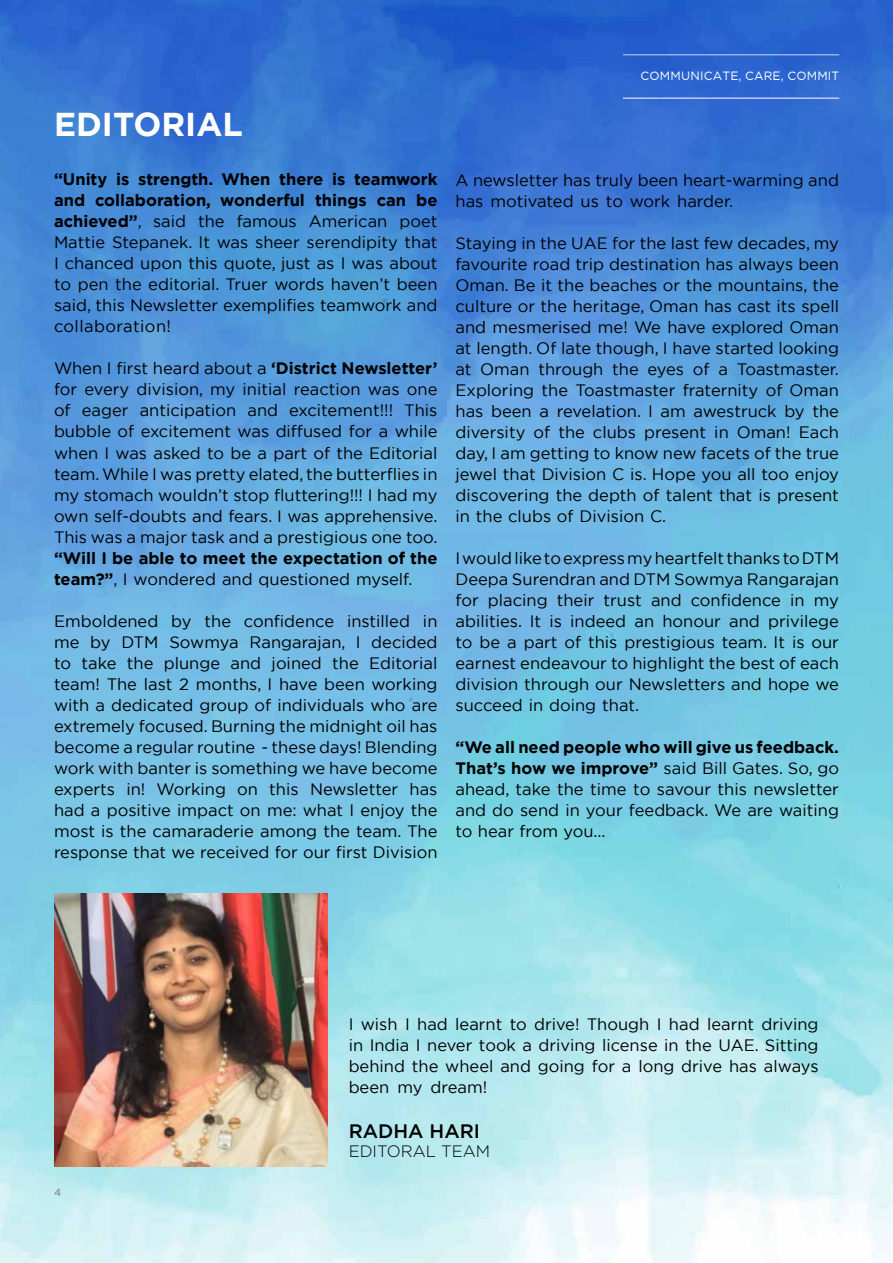
<style>
.page{position:relative;width:893px;height:1263px;background:#fff}
.page>*{position:absolute;margin:0;border:0;box-sizing:border-box;transform-origin:0 0}
.t1{font:700 33px "Gotham";color:#fff}
.t2{font:500 19.5px "Gotham";color:#000}
.t3{font:16.5px/21px "Gotham";color:#000;text-align:justify}
.t4{font:700 16.5px/21px "Gotham";color:#000}
.t5{font:300 16.5px "Gotham";color:#000}
.t6{font:12px "Gotham";letter-spacing:.015em;color:#fff}
.t7{font:500 10.5px "Gotham";color:#939598}
.s1{font-weight:700}
.s2{font-weight:400}
</style>
<div class="page">
<img style="left:0;top:0;width:893px;height:1263px">
<hr style="left:623px;top:98px;width:216px;height:1px;background:#fff">
<hr style="left:623px;top:54px;width:216px;height:2px;background:#fff">
<img style="left:54px;top:893px;width:273px;height:273px">
<h1 class="t1" style="left:54px;top:102px;width:190px">EDITORIAL</h1>
<p class="t3" style="left:54px;top:169px;width:385px"><span class="s1">“Unity is strength. When there is teamwork and collaboration, wonderful things can be achieved”</span>, said the famous American poet Mattie Stepanek. It was sheer serendipity that I chanced upon this quote, just as I was about to pen the editorial. Truer words haven’t been said, this Newsletter exemplifies teamwork and collaboration!</p>
<p class="t3" style="left:54px;top:358px;width:385px">When I first heard about a <span class="s1">‘District Newsletter’ </span>for every division, my initial reaction was one of eager anticipation and excitement!!! This bubble of excitement was diffused for a while when I was asked to be a part of the Editorial team. While I was pretty elated, the butterflies in my stomach wouldn’t stop fluttering!!! I had my own self-doubts and fears. I was apprehensive.<br>This was a major task and a prestigious one too.</p>
<p class="t4" style="left:54px;top:547px;width:385px">“Will I be able to meet the expectation of the team?”<span class="s2">, I wondered and questioned myself.</span></p>
<p class="t3" style="left:54px;top:610px;width:385px">Emboldened by the confidence instilled in me by DTM Sowmya Rangarajan, I decided to take the plunge and joined the Editorial team! The last 2 months, I have been working with a dedicated group of individuals who are extremely focused. Burning the midnight oil has become a regular routine - these days! Blending work with banter is something we have become experts in! Working on this Newsletter has had a positive impact on me: what I enjoy the most is the camaraderie among the team. The response that we received for our first Division</p>
<p class="t6" style="left:641px;top:70px;width:200px">COMMUNICATE, CARE, COMMIT</p>
<p class="t3" style="left:455px;top:169px;width:385px">A newsletter has truly been heart-warming and has motivated us to work harder.</p>
<p class="t3" style="left:455px;top:232px;width:385px">Staying in the UAE for the last few decades, my favourite road trip destination has always been Oman. Be it the beaches or the mountains, the culture or the heritage, Oman has cast its spell and mesmerised me! We have explored Oman at length. Of late though, I have started looking at Oman through the eyes of a Toastmaster.<br>Exploring the Toastmaster fraternity of Oman has been a revelation. I am awestruck by the diversity of the clubs present in Oman! Each day, I am getting to know new facets of the true jewel that Division C is. Hope you all too enjoy discovering the depth of talent that is present in the clubs of Division C.</p>
<p class="t3" style="left:455px;top:547px;width:385px">I would like to express my heartfelt thanks to DTM Deepa Surendran and DTM Sowmya Rangarajan for placing their trust and confidence in my abilities. It is indeed an honour and privilege to be a part of this prestigious team. It is our earnest endeavour to highlight the best of each division through our Newsletters and hope we succeed in doing that.</p>
<p class="t3" style="left:455px;top:736px;width:385px"><span class="s1">“</span><span class="s1">We all need people who will give us feedback.<br>That’s how we improve”</span> said Bill Gates. So, go ahead, take the time to savour this newsletter and do send in your feedback. We are waiting to hear from you...</p>
<p class="t7" style="left:54px;top:1185px;width:9px">4</p>
<p class="t3" style="left:349px;top:1013px;width:471px">I wish I had learnt to drive! Though I had learnt driving in India I never took a driving license in the UAE. Sitting behind the wheel and going for a long drive has always been my dream!</p>
<p class="t2" style="left:349px;top:1118px;width:133px">RADHA HARI</p>
<p class="t5" style="left:349px;top:1141px;width:143px">EDITORAL TEAM</p>
</div>
